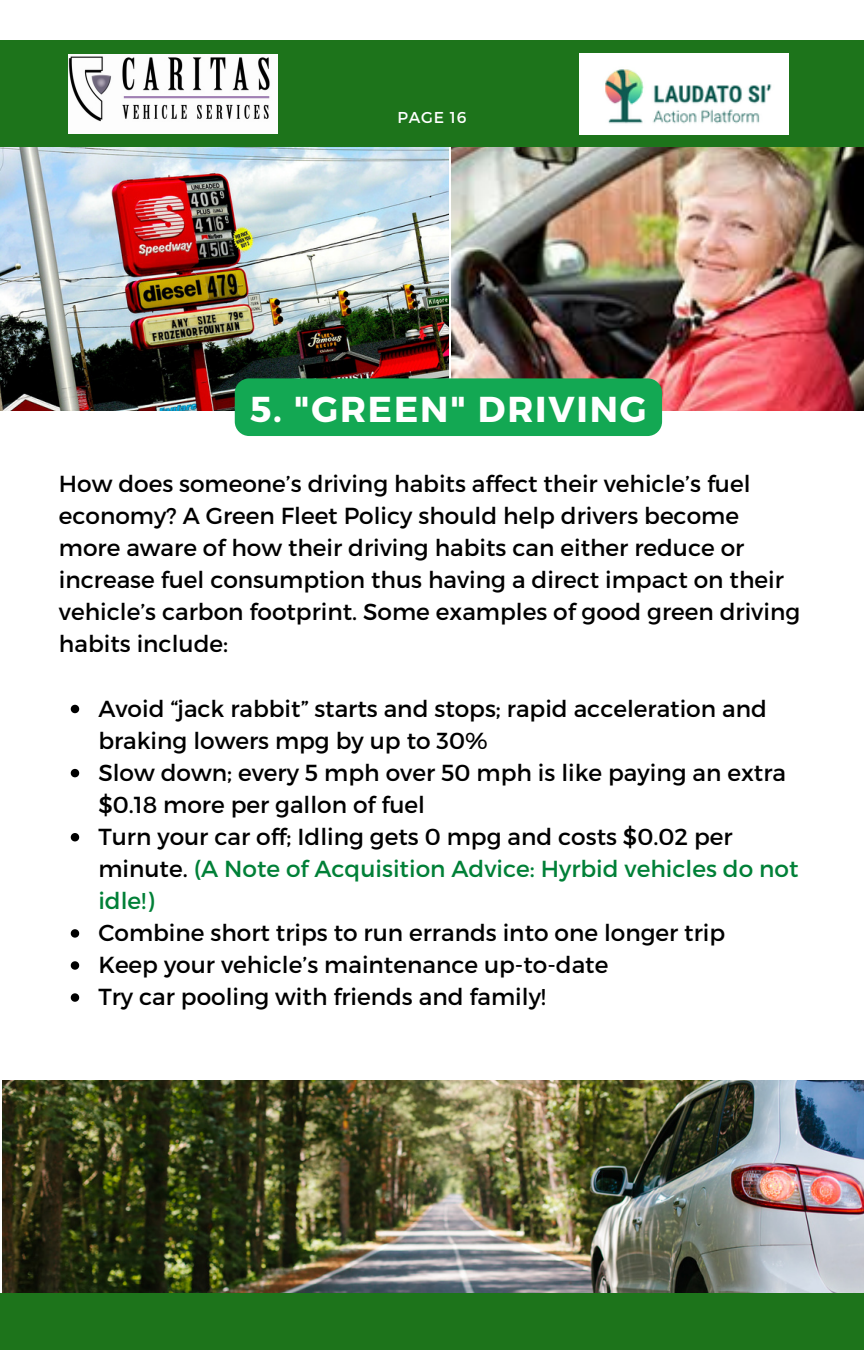
<style>
.page{position:relative;width:864px;height:1350px;background:#fff}
.page>*{position:absolute;margin:0;border:0;box-sizing:border-box;transform-origin:0 0}
.t1{font:700 36px "Montserrat";letter-spacing:.05em;color:#fff}
.t2{font:23.18px/31.9px "Montserrat";color:#000}
.t3{font:15.75px "Montserrat";letter-spacing:.05em;color:#fff}
.s1{color:#008037}
</style>
<div class="page">
<img style="left:452px;top:147px;width:412px;height:263px">
<img style="left:0;top:147px;width:449px;height:263px">
<img style="left:2px;top:1080px;width:862px;height:213px">
<div style="left:235px;top:378px;width:427px;height:58px;background:#13a853;border-radius:14px"></div>
<svg style="left:71px;top:705px;width:8px;height:8px"></svg>
<svg style="left:71px;top:769px;width:8px;height:8px"></svg>
<svg style="left:71px;top:833px;width:8px;height:8px"></svg>
<svg style="left:71px;top:929px;width:8px;height:9px"></svg>
<svg style="left:71px;top:961px;width:8px;height:9px"></svg>
<svg style="left:71px;top:993px;width:8px;height:9px"></svg>
<div style="left:0;top:1293px;width:864px;height:57px;background:#1d741b"></div>
<div style="left:0;top:41px;width:864px;height:106px;background:#1d741b"></div>
<img style="left:68px;top:54px;width:210px;height:79px">
<img style="left:579px;top:54px;width:209px;height:81px">
<p class="t3" style="left:398px;top:107px;width:70px">PAGE 16</p>
<h1 class="t1" style="left:250px;top:385px;width:398px">5. "GREEN" DRIVING</h1>
<p class="t2" style="left:59px;top:467px;width:743px">How does someone’s driving habits affect their vehicle’s fuel economy? A Green Fleet Policy should help drivers become more aware of how their driving habits can either reduce or increase fuel consumption thus having a direct impact on their vehicle’s carbon footprint. Some examples of good green driving habits include:</p>
<p class="t2" style="left:98px;top:691px;width:702px">Avoid “jack rabbit” starts and stops; rapid acceleration and braking lowers mpg by up to 30%<br>Slow down; every 5 mph over 50 mph is like paying an extra $0.18 more per gallon of fuel<br>Turn your car off; Idling gets 0 mpg and costs $0.02 per minute. <span class="s1">(A Note of Acquisition Advice: Hyrbid vehicles do not idle!)</span></p>
<p class="t2" style="left:98px;top:916px;width:628px">Combine short trips to run errands into one longer trip<br>Keep your vehicle’s maintenance up-to-date<br>Try car pooling with friends and family!</p>
</div>
